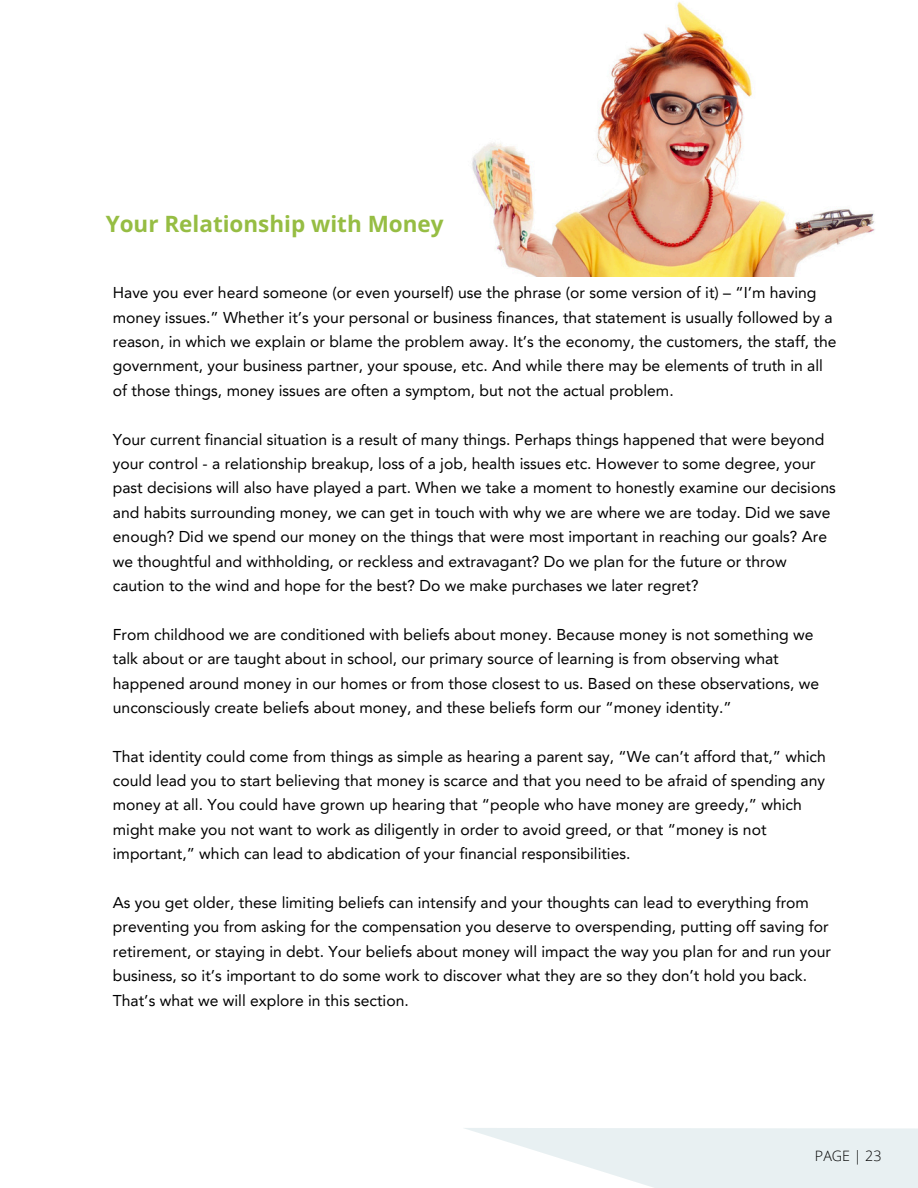
<style>
.page{position:relative;width:918px;height:1188px;background:#fff}
.page>*{position:absolute;margin:0;border:0;box-sizing:border-box;transform-origin:0 0}
.t1{font:700 22.5px "Open Sans";color:#96bd43}
.t2{font:15.75px/24.5px "Avenir LT Pro";color:#000}
.t3{font:300 14.25px "Open Sans";color:#000}
</style>
<div class="page">
<svg style="left:464px;top:1128px;width:454px;height:60px"></svg>
<img style="left:472px;top:1px;width:403px;height:276px">
<h2 class="t1" style="left:106px;top:208px;width:339px">Your Relationship with Money</h2>
<p class="t2" style="left:113px;top:282px;width:725px">Have you ever heard someone (or even yourself) use the phrase (or some version of it) – “I’m having money issues.” Whether it’s your personal or business finances, that statement is usually followed by a reason, in which we explain or blame the problem away. It’s the economy, the customers, the staff, the government, your business partner, your spouse, etc. And while there may be elements of truth in all of those things, money issues are often a symptom, but not the actual problem.</p>
<h1 class="t2" style="left:113px;top:428px;width:724px">Your current financial situation is a result of many things. Perhaps things happened that were beyond your control - a relationship breakup, loss of a job, health issues etc. However to some degree, your past decisions will also have played a part. When we take a moment to honestly examine our decisions and habits surrounding money, we can get in touch with why we are where we are today. Did we save enough? Did we spend our money on the things that were most important in reaching our goals? Are we thoughtful and withholding, or reckless and extravagant? Do we plan for the future or throw caution to the wind and hope for the best? Do we make purchases we later regret?</h1>
<p class="t2" style="left:113px;top:624px;width:708px">From childhood we are conditioned with beliefs about money. Because money is not something we talk about or are taught about in school, our primary source of learning is from observing what happened around money in our homes or from those closest to us. Based on these observations, we unconsciously create beliefs about money, and these beliefs form our “money identity.”</p>
<p class="t2" style="left:113px;top:745px;width:714px">That identity could come from things as simple as hearing a parent say, “We can’t afford that,” which could lead you to start believing that money is scarce and that you need to be afraid of spending any money at all. You could have grown up hearing that “people who have money are greedy,” which might make you not want to work as diligently in order to avoid greed, or that “money is not important,” which can lead to abdication of your financial responsibilities.</p>
<p class="t2" style="left:113px;top:892px;width:720px">As you get older, these limiting beliefs can intensify and your thoughts can lead to everything from preventing you from asking for the compensation you deserve to overspending, putting off saving for retirement, or staying in debt. Your beliefs about money will impact the way you plan for and run your business, so it’s important to do some work to discover what they are so they don’t hold you back.<br>That’s what we will explore in this section.</p>
<p class="t3" style="left:815px;top:1146px;width:68px">PAGE | 23</p>
</div>
